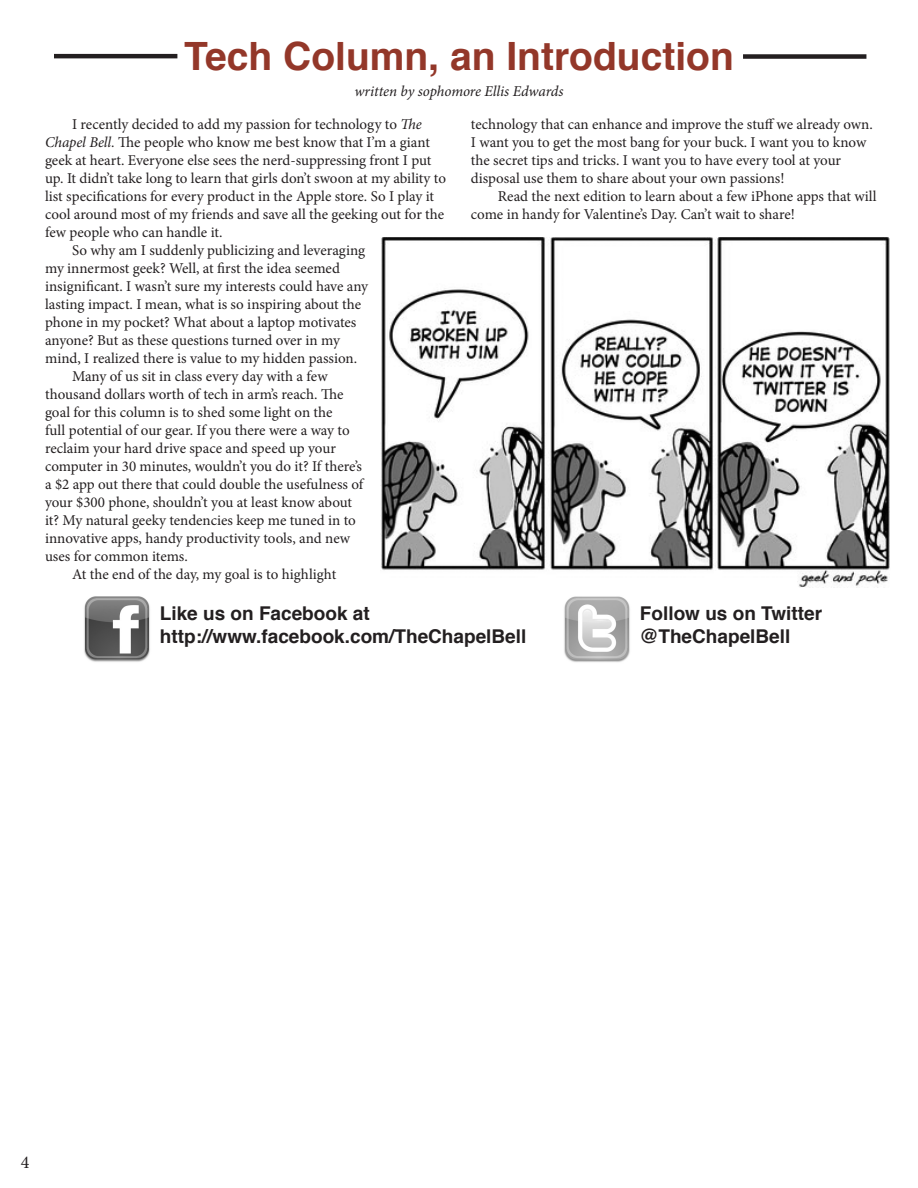
<style>
.page{position:relative;width:918px;height:1188px;background:#fff}
.page>*{position:absolute;margin:0;border:0;box-sizing:border-box;transform-origin:0 0}
.t1{font:700 39px "Helvetica";color:#933729}
.t2{font:700 19.05px "Helvetica";color:#231f20}
.t3{font:18px "Minion Pro";color:#231f20}
.t4{font:15px/18px "Minion Pro";letter-spacing:-.005em;color:#231f20}
.t5{font:italic 15px "Minion Pro";letter-spacing:-.005em;color:#231f20}
.s1{font-style:italic}
</style>
<div class="page">
<img style="left:84px;top:596px;width:66px;height:66px">
<img style="left:564px;top:596px;width:66px;height:66px">
<img style="left:381px;top:238px;width:509px;height:350px">
<hr style="left:54px;top:54px;width:123px;height:4px;background:#231f20">
<div style="left:743px;top:54px;width:123px;height:5px;background:#231f20"></div>
<p class="t1" style="left:184px;top:25px;width:551px">Tech Column, an Introduction</p>
<p class="t5" style="left:354px;top:81px;width:211px">written by sophomore Ellis Edwards</p>
<p class="t4" style="left:45px;top:115px;width:402px;text-indent:27px">I recently decided to add my passion for technology to <span class="s1">The Chapel Bell.</span> The people who know me best know that I’m a giant geek at heart. Everyone else sees the nerd-suppressing front I put up. It didn’t take long to learn that girls don’t swoon at my ability to list specifications for every product in the Apple store. So I play it cool around most of my friends and save all the geeking out for the few people who can handle it.</p>
<p class="t4" style="left:45px;top:241px;width:325px;text-indent:27px">So why am I suddenly publicizing and leveraging my innermost geek? Well, at first the idea seemed insignificant. I wasn’t sure my interests could have any lasting impact. I mean, what is so inspiring about the phone in my pocket? What about a laptop motivates anyone? But as these questions turned over in my mind, I realized there is value to my hidden passion.</p>
<p class="t4" style="left:45px;top:367px;width:321px;text-indent:27px">Many of us sit in class every day with a few thousand dollars worth of tech in arm’s reach. The goal for this column is to shed some light on the<br>full potential of our gear. If you there were a way to reclaim your hard drive space and speed up your computer in 30 minutes, wouldn’t you do it? If there’s a $2 app out there that could double the usefulness of your $300 phone, shouldn’t you at least know about it? My natural geeky tendencies keep me tuned in to innovative apps, handy productivity tools, and new uses for common items.</p>
<p class="t4" style="left:72px;top:565px;width:266px">At the end of the day, my goal is to highlight</p>
<p class="t4" style="left:471px;top:115px;width:404px">technology that can enhance and improve the stuff we already own.<br>I want you to get the most bang for your buck. I want you to know the secret tips and tricks. I want you to have every tool at your disposal use them to share about your own passions!</p>
<p class="t4" style="left:471px;top:187px;width:407px;text-indent:27px">Read the next edition to learn about a few iPhone apps that will come in handy for Valentine’s Day. Can’t wait to share!</p>
<p class="t2" style="left:160px;top:598px;width:212px">Like us on Facebook at</p>
<p class="t2" style="left:160px;top:621px;width:368px">http://www.facebook.com/TheChapelBell</p>
<p class="t2" style="left:640px;top:598px;width:184px">Follow us on Twitter</p>
<p class="t2" style="left:640px;top:621px;width:152px">@TheChapelBell</p>
<p class="t3" style="left:21px;top:1150px;width:10px">4</p>
</div>
